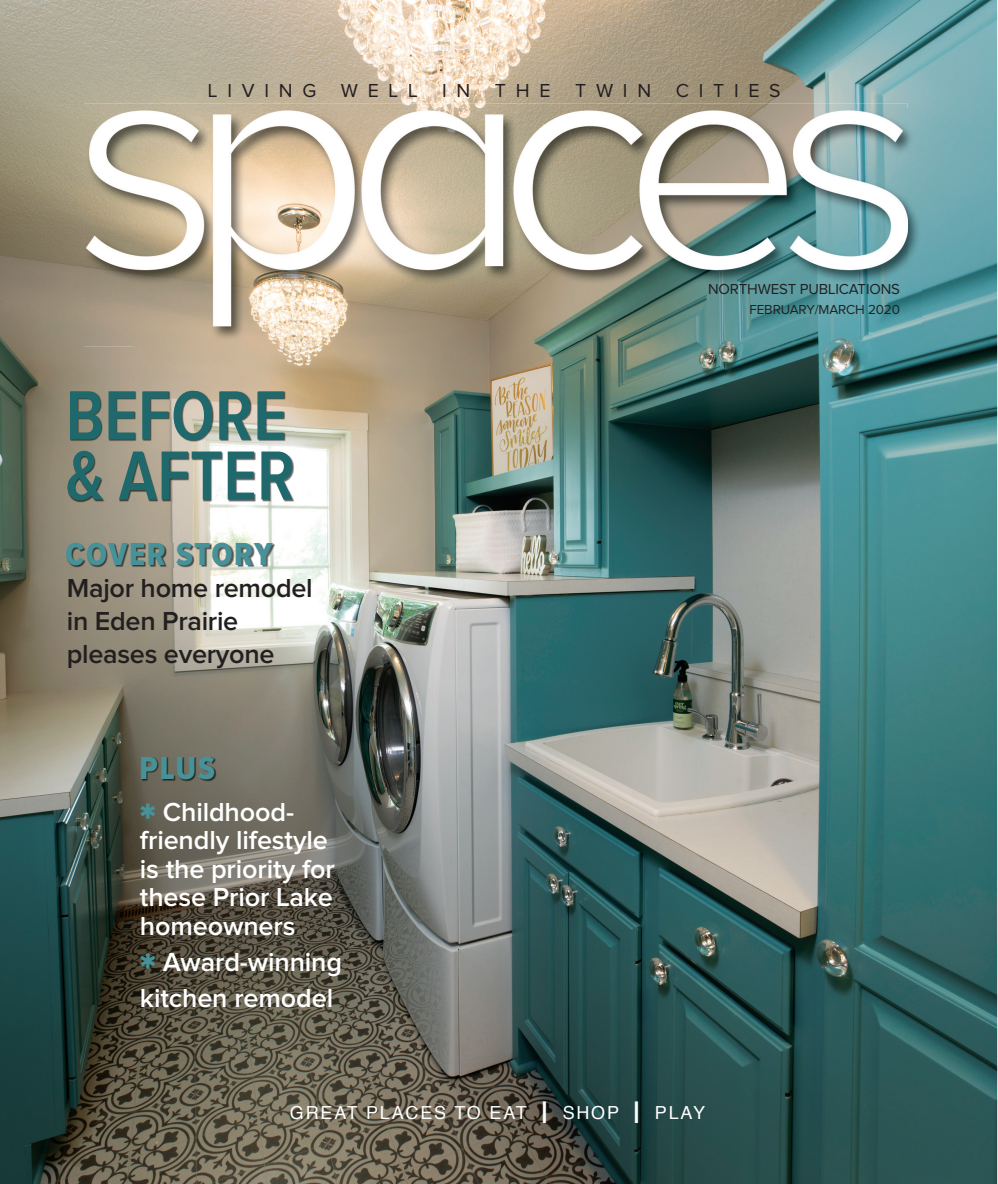
<style>
.page{position:relative;width:998px;height:1184px;background:#fff}
.page>*{position:absolute;margin:0;border:0;box-sizing:border-box;transform-origin:0 0}
.t1{font:600 72px/60px "Proxima Nova Cond";letter-spacing:-.005em;color:#1f696d}
.t2{font:800 33px "Proxima Nova Cond";letter-spacing:.05em;color:#479299}
.t3{font:600 27px/28.5px "Proxima Nova";letter-spacing:-.005em;color:#fff}
.t4{font:600 27px/33px "Proxima Nova";letter-spacing:-.01em;color:#231f20}
.t5{font:19.5px "Proxima Nova";letter-spacing:.5em;color:#231f20}
.t6{font:18px "Helvetica";letter-spacing:.1em;color:#fff}
.t7{font:15px "Proxima Nova";letter-spacing:-.01em;color:#231f20}
.t8{font:13.5px "Proxima Nova";letter-spacing:-.01em;color:#231f20}
.s1{font-weight:900;font-size:45px;color:#479299}
.s2{font-size:30px}
</style>
<div class="page">
<img style="left:0;top:0;width:997px;height:1184px">
<img style="left:142px;top:757px;width:74px;height:24px">
<img style="left:68px;top:391px;width:226px;height:111px">
<img style="left:135px;top:109px;width:786px;height:232px">
<img style="left:84px;top:104px;width:823px;height:48px">
<img style="left:84px;top:152px;width:51px;height:194px">
<img style="left:134px;top:341px;width:773px;height:5px">
<img style="left:67px;top:543px;width:208px;height:24px">
<p class="t5" style="left:208px;top:80px;width:110px">LIVING</p>
<p class="t5" style="left:341px;top:80px;width:78px">WELL</p>
<p class="t5" style="left:442px;top:80px;width:30px">I N</p>
<p class="t5" style="left:495px;top:80px;width:57px">THE</p>
<p class="t5" style="left:575px;top:80px;width:78px">TWIN</p>
<p class="t5" style="left:676px;top:80px;width:106px">CITIES</p>
<h1 class="t1" style="left:65px;top:388px;width:231px">BEFORE &amp; AFTER</h1>
<p class="t2" style="left:66px;top:536px;width:209px">COVER STORY</p>
<p class="t4" style="left:67px;top:572px;width:247px">Major home remodel in Eden Prairie pleases everyone</p>
<p class="t2" style="left:140px;top:750px;width:77px">PLUS</p>
<p class="t3" style="left:140px;top:798px;width:196px"><span class="s1">*</span> Childhood&shy;friendly lifestyle is the priority for these Prior Lake homeowners</p>
<p class="t3" style="left:140px;top:944px;width:204px;line-height:36px"><span class="s1">*</span> Award-winning kitchen remodel</p>
<p class="t7" style="left:708px;top:281px;width:193px">NORTHWEST PUBLICATIONS</p>
<p class="t8" style="left:749px;top:302px;width:152px">FEBRUARY/MARCH 2020</p>
<p class="t6" style="left:290px;top:1098px;width:416px">GREAT PLACES TO EAT <span class="s2">I</span> SHOP <span class="s2">I</span> PLAY</p>
</div>
